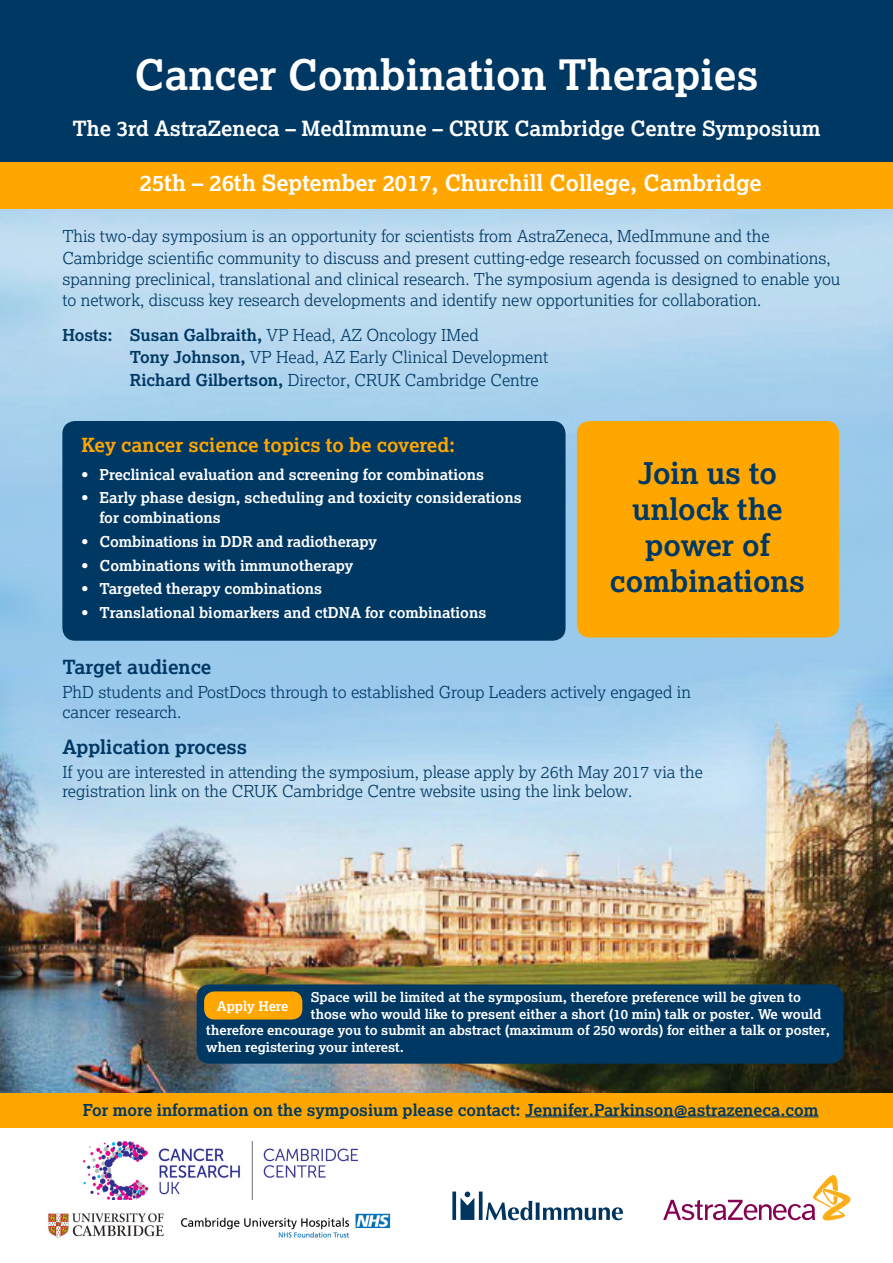
<style>
.page{position:relative;width:893px;height:1263px;background:#fff}
.page>*{position:absolute;margin:0;border:0;box-sizing:border-box;transform-origin:0 0}
.t1{font:700 42px "Lexia";color:#fff}
.t2{font:700 30px/36px "Lexia";color:#003864;text-align:center}
.t3{font:700 22.5px "Lexia";color:#fff}
.t4{font:700 21px "Lexia";color:#fff}
.t5{font:700 19.5px "Lexia";color:#ffa700}
.t6{font:700 19.5px "Lexia";color:#003864}
.t7{font:300 16.5px/21px "Lexia";color:#003864}
.t8{font:700 16.5px "Lexia";color:#003864}
.t9{font:700 15px/19.5px "Lexia";color:#fff}
.t10{font:700 13.5px "Lexia";color:#fff}
.s1{font-weight:700}
</style>
<div class="page">
<div style="left:0;top:0;width:893px;height:162px;background:#003864"></div>
<img style="left:0;top:208px;width:893px;height:885px">
<div style="left:197px;top:984px;width:646px;height:80px;background:#003864;border-radius:13px"></div>
<div style="left:0;top:162px;width:893px;height:46px;background:#ffa700"></div>
<div style="left:62px;top:421px;width:504px;height:220px;background:#003864;border-radius:13px"></div>
<div style="left:577px;top:421px;width:262px;height:216px;background:#ffa700;border-radius:13px"></div>
<div style="left:204px;top:991px;width:98px;height:28px;background:#ffa700;border-radius:10px"></div>
<div style="left:0;top:1093px;width:893px;height:34px;background:#ffa700"></div>
<hr style="left:525px;top:1116px;width:294px;height:1px;background:#003864">
<svg style="left:452px;top:1191px;width:171px;height:29px"></svg>
<svg style="left:663px;top:1175px;width:187px;height:45px"></svg>
<img style="left:83px;top:1141px;width:274px;height:59px">
<img style="left:48px;top:1213px;width:343px;height:25px">
<p class="t1" style="left:134px;top:48px;width:626px">Cancer Combination Therapies</p>
<p class="t4" style="left:72px;top:115px;width:750px">The 3rd AstraZeneca – MedImmune – CRUK Cambridge Centre Symposium</p>
<p class="t3" style="left:140px;top:169px;width:623px">25th – 26th September 2017, Churchill College, Cambridge</p>
<p class="t7" style="left:62px;top:226px;width:780px">This two-day symposium is an opportunity for scientists from AstraZeneca, MedImmune and the Cambridge scientific community to discuss and present cutting-edge research focussed on combinations, spanning preclinical, translational and clinical research. The symposium agenda is designed to enable you to network, discuss key research developments and identify new opportunities for collaboration.</p>
<p class="t7" style="left:130px;top:323px;width:420px;line-height:22.5px;text-indent:-68px"><span class="s1">Hosts: Susan Galbraith,</span> VP Head, AZ Oncology IMed<br><span class="s1">Tony Johnson,</span> VP Head, AZ Early Clinical Development</p>
<p class="t7" style="left:130px;top:369px;width:410px"><span class="s1">Richard Gilbertson,</span> Director, CRUK Cambridge Centre</p>
<p class="t5" style="left:81px;top:432px;width:375px">Key cancer science topics to be covered:</p>
<p class="t9" style="left:81px;top:464px;width:404px">• Preclinical evaluation and screening for combinations</p>
<p class="t9" style="left:99px;top:488px;width:424px;text-indent:-18px">• Early phase design, scheduling and toxicity considerations for combinations</p>
<p class="t9" style="left:81px;top:531px;width:297px">• Combinations in DDR and radiotherapy</p>
<p class="t9" style="left:81px;top:555px;width:273px">• Combinations with immunotherapy</p>
<p class="t9" style="left:81px;top:579px;width:242px">• Targeted therapy combinations</p>
<p class="t9" style="left:81px;top:602px;width:406px">• Translational biomarkers and ctDNA for combinations</p>
<p class="t2" style="left:610px;top:454px;width:196px">Join us to unlock the power of combinations</p>
<p class="t6" style="left:62px;top:655px;width:151px">Target audience</p>
<p class="t7" style="left:62px;top:682px;width:630px;line-height:19.5px">PhD students and PostDocs through to established Group Leaders actively engaged in cancer research.</p>
<p class="t6" style="left:62px;top:734px;width:186px">Application process</p>
<p class="t7" style="left:62px;top:761px;width:642px;line-height:19.5px">If you are interested in attending the symposium, please apply by 26th May 2017 via the registration link on the CRUK Cambridge Centre website using the link below.</p>
<p class="t10" style="left:311px;top:989px;width:492px">Space will be limited at the symposium, therefore preference will be given to</p>
<p class="t10" style="left:311px;top:1005px;width:512px">those who would like to present either a short (10 min) talk or poster. We would</p>
<p class="t10" style="left:206px;top:1022px;width:625px">therefore encourage you to submit an abstract (maximum of 250 words) for either a talk or poster,</p>
<p class="t10" style="left:206px;top:1038px;width:199px">when registering your interest.</p>
<p class="t10" style="left:217px;top:997px;width:73px">Apply Here</p>
<p class="t8" style="left:83px;top:1099px;width:737px">For more information on the symposium please contact: Jennifer.Parkinson@astrazeneca.com</p>
</div>
